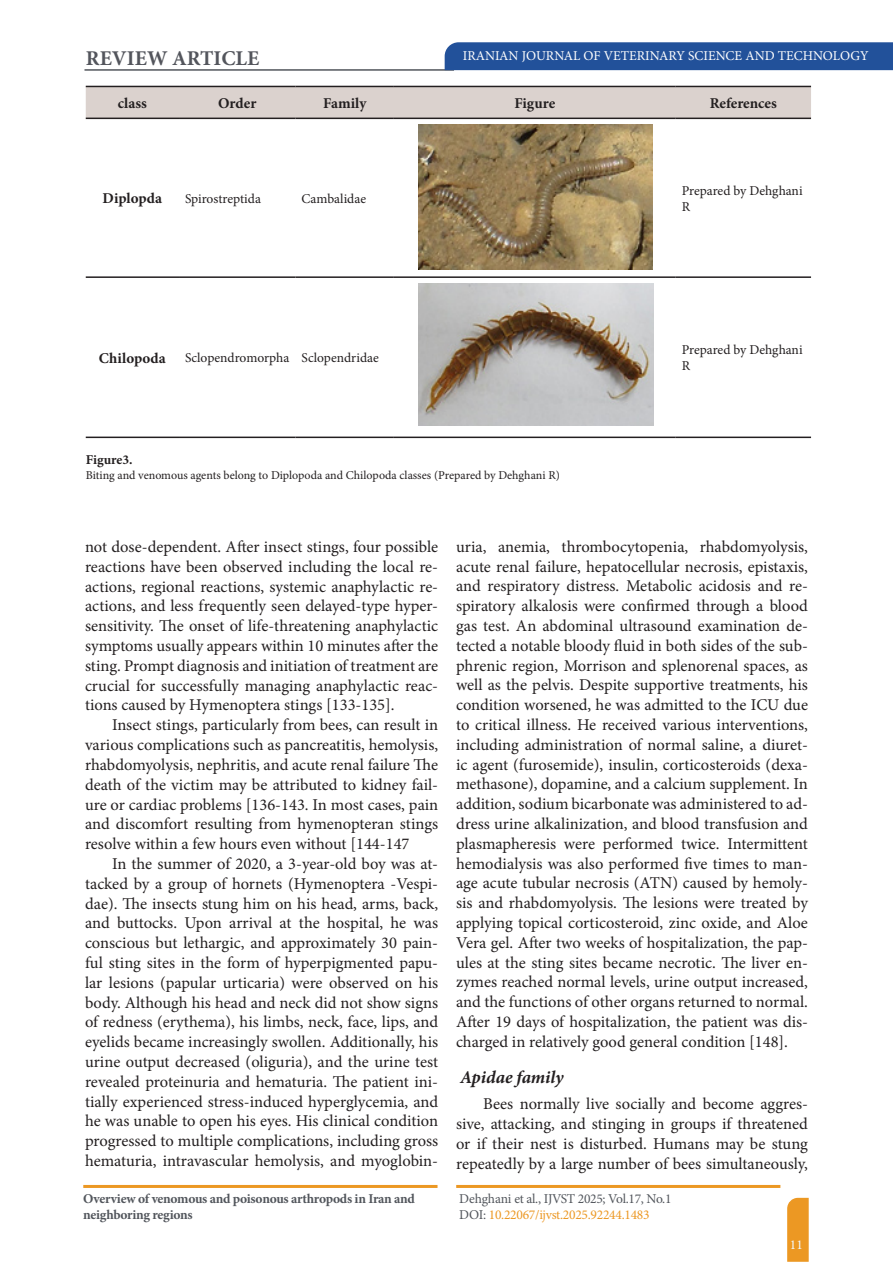
<style>
.page{position:relative;width:893px;height:1263px;background:#fff}
.page>*{position:absolute;margin:0;border:0;box-sizing:border-box;transform-origin:0 0}
.t1{font:700 21px "Minion Pro";color:#53555c}
.Heading_2{font:italic 700 18px "Minion Pro";letter-spacing:-.005em;color:#231f20}
.Text{font:16.5px/19.8px "Minion Pro";color:#231f20;text-align:justify}
.Table_first_row{font:700 15px "Minion Pro";color:#231f20}
.Table_text{font:13.5px/16.2px "Minion Pro";color:#231f20}
.t2{font:13.5px/16.2px "Minion Pro";letter-spacing:-.02em;color:#52565c}
.t3{font:700 13.5px/16.2px "Minion Pro";letter-spacing:-.02em;color:#52565c}
.t4{font:13.5px "Minion Pro";color:#fff}
.t5{font:700 13.5px "Minion Pro";color:#231f20}
.t6{font:13.5px "Minion Pro";color:#f3fafe}
.t7{font:12px "Minion Pro";letter-spacing:-.005em;color:#231f20}
.s1{color:#ec9823}
</style>
<div class="page">
<svg style="left:787px;top:1197px;width:22px;height:65px"></svg>
<hr style="left:84px;top:69px;width:370px;height:2px;background:#52565c">
<svg style="left:443px;top:42px;width:450px;height:29px;background:#2c599e"></svg>
<hr style="left:456px;top:1185px;width:324px;height:3px;background:#ec9823">
<hr style="left:83px;top:1185px;width:354px;height:3px;background:#ec9823">
<div style="left:86px;top:87px;width:725px;height:31px;background:#dbd2ce"></div>
<hr style="left:676px;top:118px;width:135px;height:1px;background:#231f20">
<hr style="left:394px;top:118px;width:282px;height:1px;background:#231f20">
<hr style="left:296px;top:118px;width:98px;height:1px;background:#231f20">
<hr style="left:86px;top:118px;width:93px;height:1px;background:#231f20">
<hr style="left:394px;top:276px;width:282px;height:2px;background:#231f20">
<hr style="left:296px;top:276px;width:98px;height:2px;background:#231f20">
<hr style="left:179px;top:276px;width:117px;height:2px;background:#231f20">
<hr style="left:86px;top:276px;width:93px;height:2px;background:#231f20">
<hr style="left:676px;top:437px;width:135px;height:1px;background:#231f20">
<hr style="left:394px;top:437px;width:282px;height:1px;background:#231f20">
<hr style="left:296px;top:437px;width:98px;height:1px;background:#231f20">
<hr style="left:179px;top:437px;width:117px;height:1px;background:#231f20">
<hr style="left:86px;top:86px;width:93px;height:1px;background:#231f20">
<hr style="left:676px;top:86px;width:135px;height:1px;background:#231f20">
<hr style="left:394px;top:86px;width:282px;height:1px;background:#231f20">
<hr style="left:296px;top:86px;width:98px;height:1px;background:#231f20">
<hr style="left:179px;top:86px;width:117px;height:1px;background:#231f20">
<hr style="left:179px;top:118px;width:117px;height:1px;background:#231f20">
<hr style="left:676px;top:276px;width:135px;height:2px;background:#231f20">
<hr style="left:86px;top:437px;width:93px;height:1px;background:#231f20">
<img style="left:418px;top:124px;width:235px;height:145px">
<img style="left:419px;top:283px;width:235px;height:143px">
<p class="t1" style="left:86px;top:43px;width:175px">REVIEW ARTICLE</p>
<p class="t4" style="left:463px;top:47px;width:407px">IRANIAN JOURNAL OF VETERINARY SCIENCE AND TECHNOLOGY</p>
<p class="Table_first_row" style="left:118px;top:92px;width:31px">class</p>
<p class="Table_first_row" style="left:218px;top:92px;width:40px">Order</p>
<p class="Table_first_row" style="left:323px;top:92px;width:45px">Family</p>
<p class="Table_first_row" style="left:514px;top:92px;width:42px">Figure</p>
<p class="Table_first_row" style="left:710px;top:92px;width:69px">References</p>
<p class="Table_first_row" style="left:103px;top:188px;width:61px">Diplopda</p>
<p class="Table_text" style="left:185px;top:190px;width:77px">Spirostreptida</p>
<p class="Table_text" style="left:302px;top:190px;width:66px">Cambalidae</p>
<p class="Table_first_row" style="left:99px;top:347px;width:68px">Chilopoda</p>
<p class="Table_text" style="left:185px;top:350px;width:106px">Sclopendromorpha</p>
<p class="Table_text" style="left:302px;top:350px;width:79px">Sclopendridae</p>
<p class="t5" style="left:86px;top:451px;width:48px">Figure3.</p>
<p class="t7" style="left:86px;top:467px;width:476px">Biting and venomous agents belong to Diplopoda and Chilopoda classes (Prepared by Dehghani R)</p>
<p class="Table_text" style="left:682px;top:182px;width:122px">Prepared by Dehghani<br>R</p>
<p class="Table_text" style="left:682px;top:342px;width:122px">Prepared by Dehghani<br>R</p>
<p class="Text" style="left:85px;top:537px;width:355px">not dose-dependent. After insect stings, four possible reactions have been observed including the local re&shy;actions, regional reactions, systemic anaphylactic re&shy;actions, and less frequently seen delayed-type hyper&shy;sensitivity. The onset of life-threatening anaphylactic symptoms usually appears within 10 minutes after the sting. Prompt diagnosis and initiation of treatment are crucial for successfully managing anaphylactic reac&shy;tions caused by Hymenoptera stings [133-135].</p>
<p class="Text" style="left:85px;top:715px;width:355px;text-indent:27px">Insect stings, particularly from bees, can result in various complications such as pancreatitis, hemolysis, rhabdomyolysis, nephritis, and acute renal failure The death of the victim may be attributed to kidney fail&shy;ure or cardiac problems [136-143. In most cases, pain and discomfort resulting from hymenopteran stings resolve within a few hours even without [144-147</p>
<p class="Text" style="left:85px;top:854px;width:355px;text-indent:27px">In the summer of 2020, a 3-year-old boy was at&shy;tacked by a group of hornets (Hymenoptera -Vespi&shy;dae). The insects stung him on his head, arms, back, and buttocks. Upon arrival at the hospital, he was conscious but lethargic, and approximately 30 pain&shy;ful sting sites in the form of hyperpigmented papu&shy;lar lesions (papular urticaria) were observed on his body. Although his head and neck did not show signs of redness (erythema), his limbs, neck, face, lips, and eyelids became increasingly swollen. Additionally, his urine output decreased (oliguria), and the urine test revealed proteinuria and hematuria. The patient ini&shy;tially experienced stress-induced hyperglycemia, and he was unable to open his eyes. His clinical condition progressed to multiple complications, including gross hematuria, intravascular hemolysis, and myoglobin-</p>
<p class="t3" style="left:83px;top:1190px;width:333px">Overview of venomous and poisonous arthropods in Iran and neighboring regions</p>
<p class="Text" style="left:456px;top:537px;width:353px">uria, anemia, thrombocytopenia, rhabdomyolysis, acute renal failure, hepatocellular necrosis, epistaxis, and respiratory distress. Metabolic acidosis and re&shy;spiratory alkalosis were confirmed through a blood gas test. An abdominal ultrasound examination de&shy;tected a notable bloody fluid in both sides of the sub&shy;phrenic region, Morrison and splenorenal spaces, as well as the pelvis. Despite supportive treatments, his condition worsened, he was admitted to the ICU due to critical illness. He received various interventions, including administration of normal saline, a diuret&shy;ic agent (furosemide), insulin, corticosteroids (dexa&shy;methasone), dopamine, and a calcium supplement. In addition, sodium bicarbonate was administered to ad&shy;dress urine alkalinization, and blood transfusion and plasmapheresis were performed twice. Intermittent hemodialysis was also performed five times to man&shy;age acute tubular necrosis (ATN) caused by hemoly&shy;sis and rhabdomyolysis. The lesions were treated by applying topical corticosteroid, zinc oxide, and Aloe Vera gel. After two weeks of hospitalization, the pap&shy;ules at the sting sites became necrotic. The liver en&shy;zymes reached normal levels, urine output increased, and the functions of other organs returned to normal.<br>After 19 days of hospitalization, the patient was dis&shy;charged in relatively good general condition [148].</p>
<p class="Heading_2" style="left:460px;top:1065px;width:105px">Apidae family</p>
<p class="Text" style="left:456px;top:1094px;width:353px;text-indent:27px">Bees normally live socially and become aggres&shy;sive, attacking, and stinging in groups if threatened or if their nest is disturbed. Humans may be stung repeatedly by a large number of bees simultaneously,</p>
<p class="t2" style="left:459px;top:1190px;width:214px">Dehghani et al., IJVST 2025; Vol.17, No.1<br>DOI: <span class="s1">10.22067/ijvst.2025.92244.1483</span></p>
<p class="t6" style="left:790px;top:1235px;width:14px">11</p>
</div>
